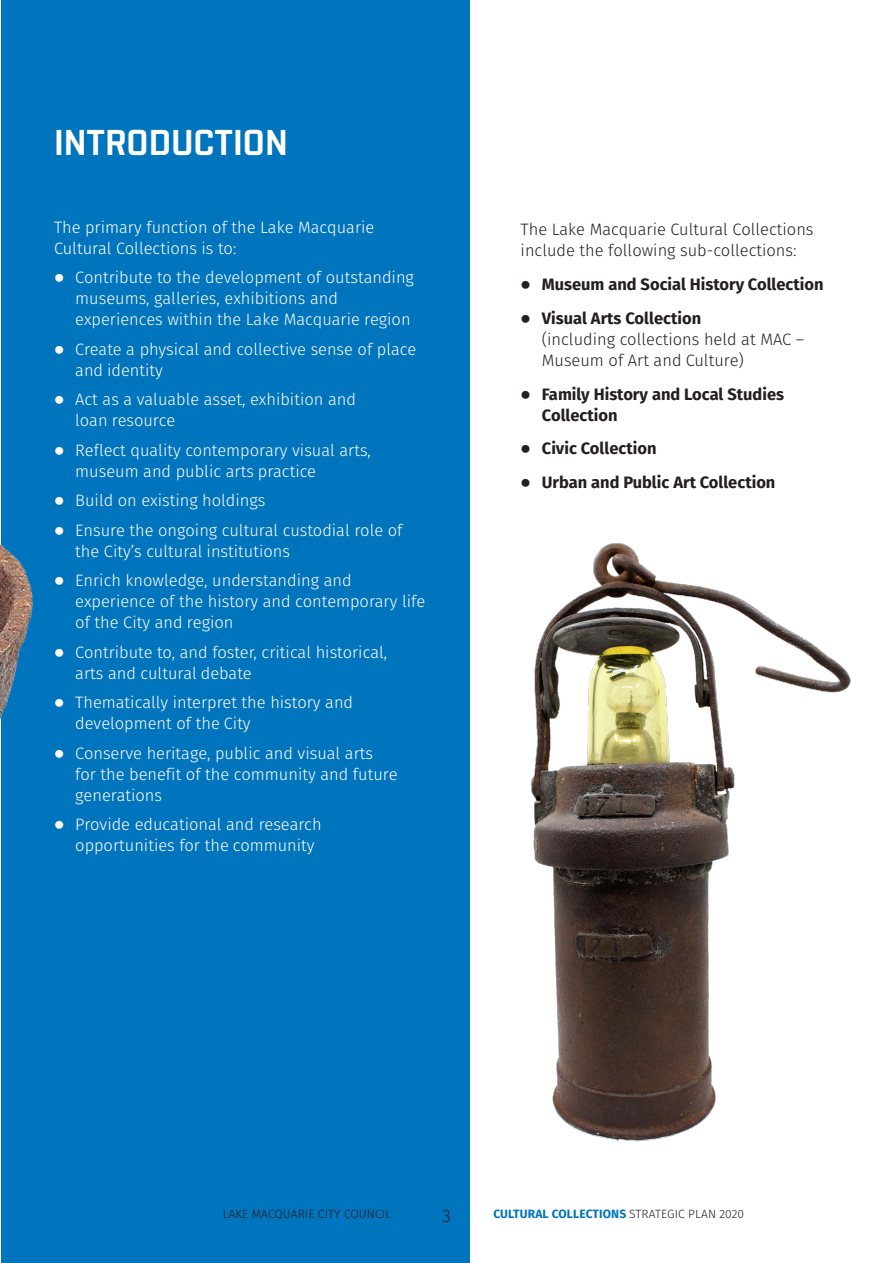
<style>
.page{position:relative;width:893px;height:1263px;background:#fff}
.page>*{position:absolute;margin:0;border:0;box-sizing:border-box;transform-origin:0 0}
.HEADING_1{font:600 36px "Shentox";color:#fff}
.t1{font:300 18px "Fira Sans";color:#231f20}
.Body_Text{font:300 16.5px/21px "Fira Sans";color:#fff}
.Body_Text-2{font:300 16.5px/21px "Fira Sans";color:#231f20}
.Body_Text-3{font:700 16.5px/21px "Fira Sans";color:#231f20}
.t2{font:700 12px "Fira Sans";letter-spacing:.01em;color:#0074bc}
.t3{font:300 12px "Fira Sans";letter-spacing:.01em;color:#231f20}
.s1{font-weight:300}
.s2{font-weight:700}
.s3{font-weight:300;color:#231f20}
</style>
<div class="page">
<div style="left:1px;top:0;width:468px;height:1263px;background:#0074bc"></div>
<img style="left:0;top:544px;width:33px;height:177px">
<img style="left:530px;top:543px;width:321px;height:599px">
<p class="HEADING_1" style="left:54px;top:121px;width:235px">INTRODUCTION</p>
<p class="Body_Text" style="left:54px;top:216px;width:322px">The primary function of the Lake Macquarie<br>Cultural Collections is to:</p>
<p class="Body_Text" style="left:75px;top:267px;width:340px;text-indent:-21px">⦁ Contribute to the development of outstanding museums, galleries, exhibitions and experiences within the Lake Macquarie region</p>
<p class="Body_Text" style="left:75px;top:338px;width:342px;text-indent:-21px">⦁ Create a physical and collective sense of place and identity</p>
<p class="Body_Text" style="left:75px;top:389px;width:282px;text-indent:-21px">⦁ Act as a valuable asset, exhibition and loan resource</p>
<p class="Body_Text" style="left:75px;top:439px;width:297px;text-indent:-21px">⦁ Reflect quality contemporary visual arts, museum and public arts practice</p>
<p class="Body_Text" style="left:54px;top:490px;width:213px">⦁ Build on existing holdings</p>
<p class="Body_Text" style="left:75px;top:519px;width:329px;text-indent:-21px">⦁ Ensure the ongoing cultural custodial role of the City’s cultural institutions</p>
<p class="Body_Text" style="left:75px;top:570px;width:351px;text-indent:-21px">⦁ Enrich knowledge, understanding and experience of the history and contemporary life of the City and region</p>
<p class="Body_Text" style="left:75px;top:641px;width:314px;text-indent:-21px">⦁ Contribute to, and foster, critical historical, arts and cultural debate</p>
<p class="Body_Text" style="left:75px;top:692px;width:279px;text-indent:-21px">⦁ Thematically interpret the history and development of the City</p>
<p class="Body_Text" style="left:75px;top:742px;width:324px;text-indent:-21px">⦁ Conserve heritage, public and visual arts for the benefit of the community and future generations</p>
<p class="Body_Text" style="left:75px;top:814px;width:248px;text-indent:-21px">⦁ Provide educational and research opportunities for the community</p>
<p class="Body_Text-2" style="left:521px;top:219px;width:294px">The Lake Macquarie Cultural Collections include the following sub-collections:</p>
<p class="Body_Text-3" style="left:521px;top:273px;width:304px"><span class="s1">⦁</span> Museum and Social History Collection</p>
<p class="Body_Text-2" style="left:542px;top:308px;width:264px;text-indent:-21px">⦁ <span class="s2">Visual Arts Collection<br></span>(including collections held at MAC –<br>Museum of Art and Culture)</p>
<p class="Body_Text-3" style="left:542px;top:382px;width:244px;text-indent:-21px"><span class="s1">⦁</span> Family History and Local Studies<br>Collection</p>
<p class="Body_Text-3" style="left:521px;top:437px;width:137px"><span class="s1">⦁</span> Civic Collection</p>
<p class="Body_Text-3" style="left:521px;top:471px;width:256px"><span class="s1">⦁</span> Urban and Public Art Collection</p>
<p class="t3" style="left:223px;top:1205px;width:170px">LAKE MACQUARIE CITY COUNCIL</p>
<p class="t1" style="left:442px;top:1202px;width:10px">3</p>
<p class="t2" style="left:493px;top:1203px;width:252px">CULTURAL COLLECTIONS <span class="s3">STRATEGIC PLAN 2020</span></p>
</div>
